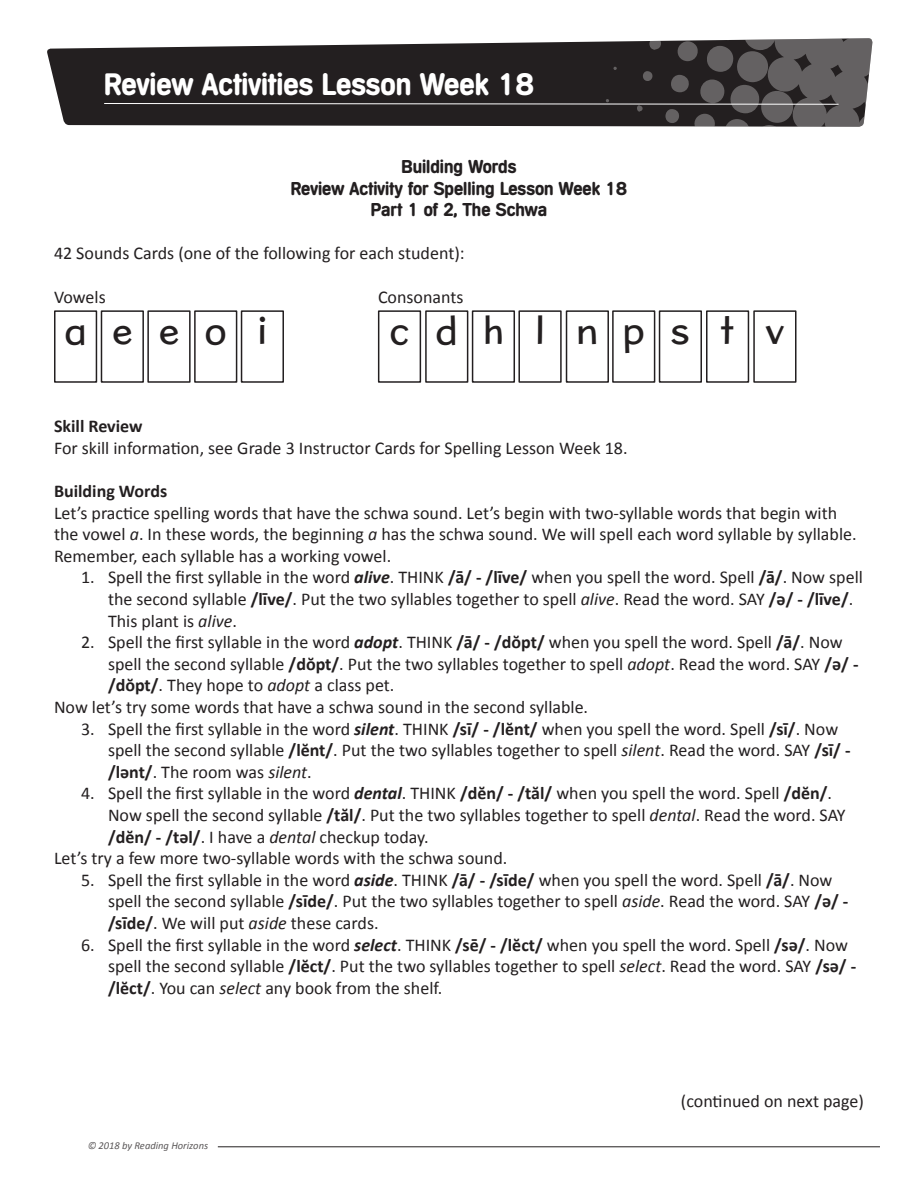
<style>
.page{position:relative;width:918px;height:1188px;background:#fff}
.page>*{position:absolute;margin:0;border:0;box-sizing:border-box;transform-origin:0 0}
.t1{font:39px "Card Edu Rg";letter-spacing:.725em;color:#231f20}
.t2{font:39px "Card Edu Rg";letter-spacing:.665em;color:#231f20}
.t3{font:700 30px "Macarena DT";color:#fff}
.t4{font:18px/21.6px "Calibri";color:#231f20}
.t5{font:700 18px/21.6px "Macarena DT";color:#231f20;text-align:center}
.t6{font:700 18px "Calibri";color:#231f20}
.t7{font:italic 10.5px "Calibri";color:#231f20}
.s1{font-style:italic}
.s2{font-weight:700;font-style:italic}
.s3{font-weight:700}
</style>
<div class="page">
<hr style="left:218px;top:1146px;width:662px;height:1px;background:#231f20">
<div style="left:54px;top:310px;width:43px;height:73px;border:2px solid #231f20"></div>
<div style="left:101px;top:310px;width:43px;height:73px;border:2px solid #231f20"></div>
<div style="left:194px;top:310px;width:43px;height:73px;border:2px solid #231f20"></div>
<div style="left:147px;top:310px;width:44px;height:73px;border:2px solid #231f20"></div>
<div style="left:241px;top:310px;width:43px;height:73px;border:2px solid #231f20"></div>
<div style="left:518px;top:310px;width:44px;height:73px;border:2px solid #231f20"></div>
<div style="left:659px;top:310px;width:43px;height:73px;border:2px solid #231f20"></div>
<div style="left:706px;top:310px;width:43px;height:73px;border:2px solid #231f20"></div>
<div style="left:753px;top:310px;width:44px;height:73px;border:2px solid #231f20"></div>
<div style="left:566px;top:310px;width:43px;height:73px;border:2px solid #231f20"></div>
<div style="left:425px;top:310px;width:43px;height:73px;border:2px solid #231f20"></div>
<div style="left:378px;top:310px;width:43px;height:73px;border:2px solid #231f20"></div>
<div style="left:472px;top:310px;width:43px;height:73px;border:2px solid #231f20"></div>
<div style="left:612px;top:310px;width:43px;height:73px;border:2px solid #231f20"></div>
<svg style="left:47px;top:48px;width:56px;height:78px;background:#474344"></svg>
<svg style="left:103px;top:38px;width:770px;height:89px;background:#403d3e"></svg>
<h2 class="t3" style="left:104px;top:66px;width:431px">Review Activities Lesson Week 18</h2>
<p class="t5" style="left:291px;top:155px;width:338px">Building Words<br>Review Activity for Spelling Lesson Week 18<br>Part 1 of 2, The Schwa</p>
<p class="t4" style="left:54px;top:242px;width:412px">42 Sounds Cards (one of the following for each student):</p>
<p class="t4" style="left:54px;top:285px;width:53px">Vowels</p>
<p class="t4" style="left:378px;top:285px;width:87px">Consonants</p>
<h1 class="t2" style="left:65px;top:307px;width:204px">aeeo i</h1>
<h1 class="t1" style="left:389px;top:307px;width:397px">cdhlnpstv</h1>
<p class="t6" style="left:54px;top:414px;width:90px">Skill Review</p>
<p class="t4" style="left:54px;top:437px;width:575px">For skill information, see Grade 3 Instructor Cards for Spelling Lesson Week 18.</p>
<p class="t6" style="left:54px;top:478px;width:115px">Building Words</p>
<p class="t4" style="left:54px;top:501px;width:804px">Let’s practice spelling words that have the schwa sound. Let’s begin with two-syllable words that begin with the vowel <span class="s1">a</span>. In these words, the beginning <span class="s1">a</span> has the schwa sound. We will spell each word syllable by syllable.<br>Remember, each syllable has a working vowel.</p>
<p class="t4" style="left:108px;top:566px;width:756px;text-indent:-27px">1. Spell the first syllable in the word <span class="s2">alive</span>. THINK <span class="s3">/ā/ - /līve/</span> when you spell the word. Spell <span class="s3">/ā/</span>. Now spell the second syllable <span class="s3">/līve/</span>. Put the two syllables together to spell <span class="s1">alive</span>. Read the word. SAY <span class="s3">/ə/ - /līve/</span>.<br>This plant is <span class="s1">alive</span>.</p>
<p class="t4" style="left:81px;top:631px;width:763px">2. Spell the first syllable in the word <span class="s2">adopt</span>. THINK <span class="s3">/ā/ - /dŏpt/</span> when you spell the word. Spell <span class="s3">/ā/</span>. Now</p>
<p class="t4" style="left:108px;top:653px;width:752px">spell the second syllable <span class="s3">/dŏpt/</span>. Put the two syllables together to spell <span class="s1">adopt</span>. Read the word. SAY <span class="s3">/ə/ -</span></p>
<p class="t4" style="left:108px;top:674px;width:288px"><span class="s3">/dŏpt/</span>. They hope to <span class="s1">adopt</span> a class pet.</p>
<p class="t4" style="left:54px;top:696px;width:536px">Now let’s try some words that have a schwa sound in the second syllable.</p>
<p class="t4" style="left:108px;top:717px;width:744px;text-indent:-27px">3. Spell the first syllable in the word <span class="s2">silent</span>. THINK <span class="s3">/sī/ - /lĕnt/</span> when you spell the word. Spell <span class="s3">/sī/</span>. Now spell the second syllable <span class="s3">/lĕnt/</span>. Put the two syllables together to spell <span class="s1">silent</span>. Read the word. SAY <span class="s3">/sī/ - /lənt/</span>. The room was <span class="s1">silent</span>.</p>
<p class="t4" style="left:81px;top:782px;width:753px">4. Spell the first syllable in the word <span class="s2">dental</span>. THINK <span class="s3">/dĕn/ - /tăl/</span> when you spell the word. Spell <span class="s3">/dĕn/</span>.</p>
<p class="t4" style="left:108px;top:804px;width:739px">Now spell the second syllable <span class="s3">/tăl/</span>. Put the two syllables together to spell <span class="s1">dental</span>. Read the word. SAY</p>
<p class="t4" style="left:108px;top:825px;width:322px"><span class="s3">/dĕn/ - /təl/</span>. I have a <span class="s1">dental</span> checkup today.</p>
<p class="t4" style="left:54px;top:847px;width:455px">Let’s try a few more two-syllable words with the schwa sound.</p>
<p class="t4" style="left:108px;top:869px;width:742px;text-indent:-27px">5. Spell the first syllable in the word <span class="s2">aside</span>. THINK <span class="s3">/ā/ - /sīde/</span> when you spell the word. Spell <span class="s3">/ā/</span>. Now spell the second syllable <span class="s3">/sīde/</span>. Put the two syllables together to spell <span class="s1">aside</span>. Read the word. SAY <span class="s3">/ə/ - /sīde/</span>. We will put <span class="s1">aside</span> these cards.</p>
<p class="t4" style="left:108px;top:933px;width:750px;text-indent:-27px">6. Spell the first syllable in the word <span class="s2">select</span>. THINK <span class="s3">/sē/ - /lĕct/</span> when you spell the word. Spell <span class="s3">/sə/</span>. Now spell the second syllable <span class="s3">/lĕct/</span>. Put the two syllables together to spell <span class="s1">select</span>. Read the word. SAY <span class="s3">/sə/ - /lĕct/</span>. You can <span class="s1">select</span> any book from the shelf.</p>
<p class="t7" style="left:87px;top:1138px;width:122px">© 2018 by Reading Horizons</p>
<p class="t4" style="left:681px;top:1090px;width:185px">(continued on next page)</p>
</div>
